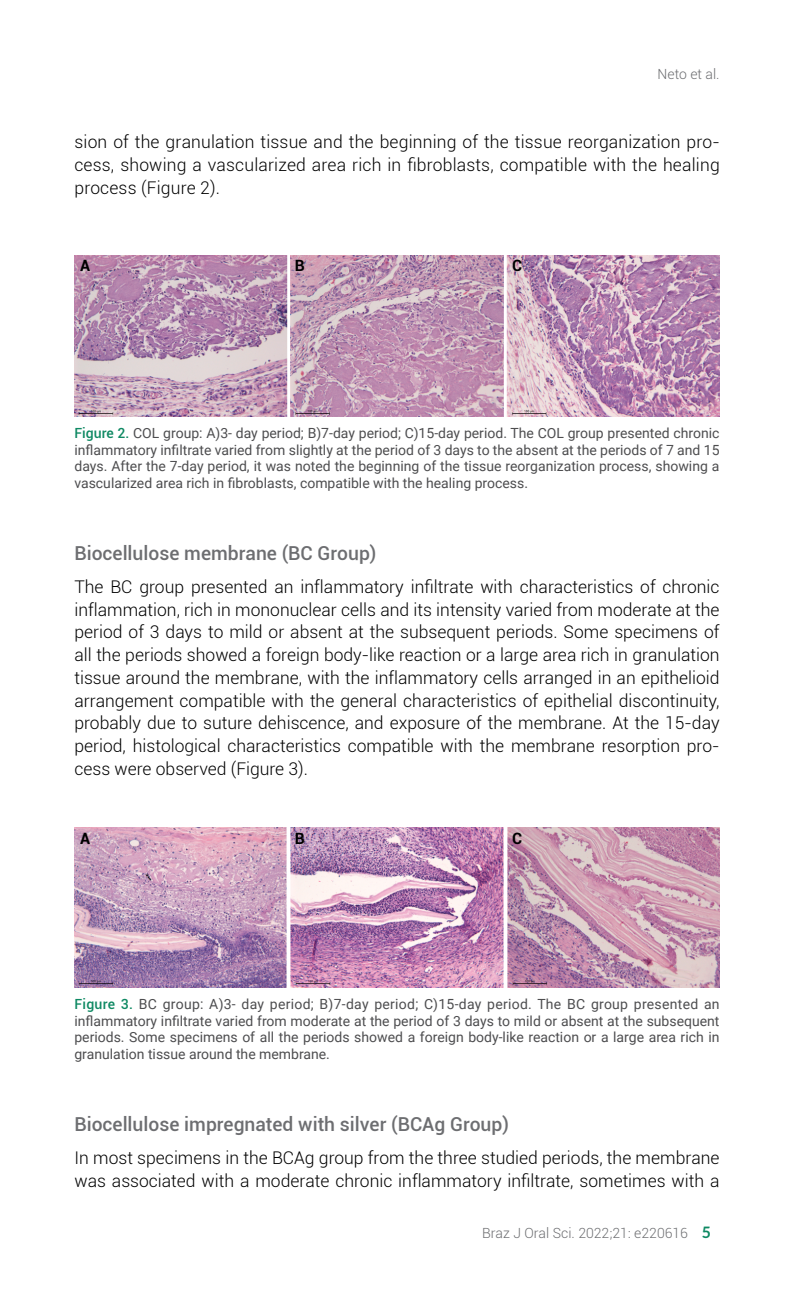
<style>
.page{position:relative;width:794px;height:1290px;background:#fff}
.page>*{position:absolute;margin:0;border:0;box-sizing:border-box;transform-origin:0 0}
.t1{font:500 19.25px "Roboto";color:#6d6e71}
.t2{font:300 17.5px/22.8px "Roboto";color:#000;text-align:justify}
.t3{font:700 15.75px "Roboto";color:#000}
.t4{font:700 15.75px "Lato";color:#0f8963}
.t5{font:14px/16.6px "Roboto";color:#4d4d4f;text-align:justify}
.t6{font:300 14px "Roboto";color:#6d6e71}
.s1{font-weight:500;color:#0f8963}
</style>
<div class="page">
<img style="left:74px;top:256px;width:645px;height:160px">
<img style="left:74px;top:827px;width:645px;height:160px">
<p class="t6" style="left:657px;top:65px;width:63px">Neto et al.</p>
<p class="t2" style="left:74px;top:130px;width:647px">sion of the granulation tissue and the beginning of the tissue reorganization pro&shy;cess, showing a vascularized area rich in fibroblasts, compatible with the healing process (Figure 2).</p>
<p class="t3" style="left:80px;top:254px;width:12px">A</p>
<p class="t3" style="left:295px;top:254px;width:12px">B</p>
<p class="t3" style="left:512px;top:254px;width:12px">C</p>
<p class="t5" style="left:74px;top:424px;width:646px"><span class="s1">Figure 2.</span> COL group: A)3- day period; B)7-day period; C)15-day period. The COL group presented chronic inflammatory infiltrate varied from slightly at the period of 3 days to the absent at the periods of 7 and 15 days. After the 7-day period, it was noted the beginning of the tissue reorganization process, showing a vascularized area rich in fibroblasts, compatible with the healing process.</p>
<p class="t1" style="left:74px;top:540px;width:303px">Biocellulose membrane (BC Group)</p>
<p class="t2" style="left:74px;top:575px;width:646px">The BC group presented an inflammatory infiltrate with characteristics of chronic inflammation, rich in mononuclear cells and its intensity varied from moderate at the period of 3 days to mild or absent at the subsequent periods. Some specimens of all the periods showed a foreign body-like reaction or a large area rich in granulation tissue around the membrane, with the inflammatory cells arranged in an epithelioid arrangement compatible with the general characteristics of epithelial discontinuity, probably due to suture dehiscence, and exposure of the membrane. At the 15-day period, histological characteristics compatible with the membrane resorption pro&shy;cess were observed (Figure 3).</p>
<p class="t3" style="left:80px;top:828px;width:12px">A</p>
<p class="t3" style="left:295px;top:828px;width:12px">B</p>
<p class="t3" style="left:512px;top:828px;width:12px">C</p>
<p class="t5" style="left:74px;top:995px;width:646px"><span class="s1">Figure 3.</span> BC group: A)3- day period; B)7-day period; C)15-day period. The BC group presented an inflammatory infiltrate varied from moderate at the period of 3 days to mild or absent at the subsequent periods. Some specimens of all the periods showed a foreign body-like reaction or a large area rich in granulation tissue around the membrane.</p>
<p class="t1" style="left:74px;top:1111px;width:436px">Biocellulose impregnated with silver (BCAg Group)</p>
<p class="t2" style="left:74px;top:1145px;width:646px">In most specimens in the BCAg group from the three studied periods, the membrane was associated with a moderate chronic inflammatory infiltrate, sometimes with a</p>
<p class="t6" style="left:482px;top:1223px;width:207px">Braz J Oral Sci. 2022;21: e220616</p>
<p class="t4" style="left:701px;top:1221px;width:11px">5</p>
</div>
